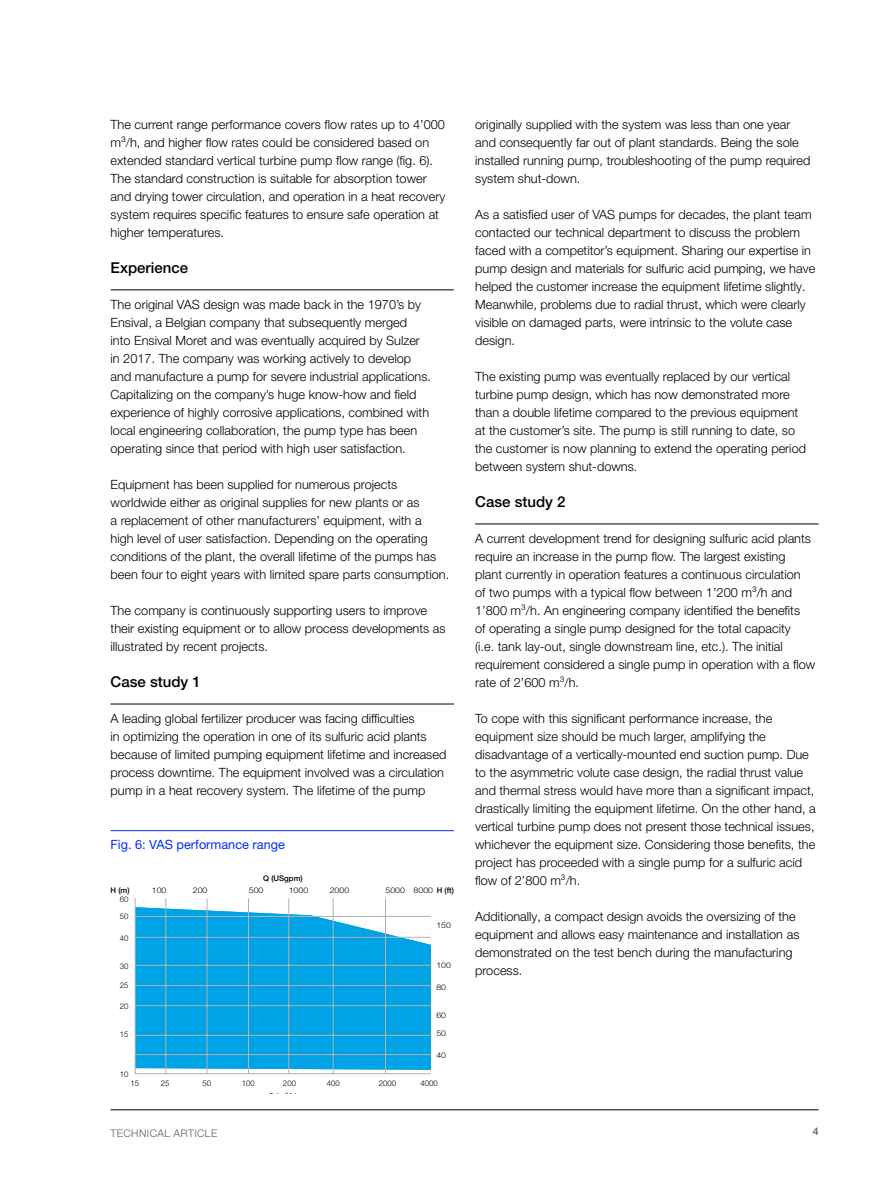
<style>
.page{position:relative;width:893px;height:1191px;background:#fff}
.page>*{position:absolute;margin:0;border:0;box-sizing:border-box;transform-origin:0 0}
.Subtitle_10_pt{font:500 15px "Helvetica Neue LT Pro";color:#000}
.Body_text_8_5pt{font:300 12.75px/18px "Helvetica Neue LT Pro";color:#000}
.Caption_8_5_pt{font:12.75px "Helvetica Neue LT Pro";color:#002eff}
.t1{font:300 10.5px "Helvetica Neue LT Pro";letter-spacing:.04em;color:#5c5c5b}
.t2{font:500 10.5px "Helvetica Neue LT Pro";color:#5c5c5b}
.t3{font:300 7.8px "Helvetica Neue LT Pro";color:#000}
.t4{font:300 7.8px "Helvetica Neue LT Pro";color:#000;scale:1.12 1}
.t5{font:500 7.8px "Helvetica Neue LT Pro";color:#000}
</style>
<div class="page">
<hr style="left:111px;top:1109px;width:708px;height:1px;background:#000">
<hr style="left:111px;top:289px;width:343px;height:1px;background:#000">
<hr style="left:111px;top:703px;width:343px;height:1px;background:#000">
<hr style="left:475px;top:523px;width:344px;height:1px;background:#000">
<svg style="left:135px;top:898px;width:296px;height:176px;background:#2eb0e5"></svg>
<hr style="left:111px;top:830px;width:343px;height:1px;background:#002eff">
<p class="Body_text_8_5pt" style="left:111px;top:115px;width:336px">The current range performance covers flow rates up to 4’000 m³/h, and higher flow rates could be considered based on extended standard vertical turbine pump flow range (fig. 6).<br>The standard construction is suitable for absorption tower and drying tower circulation, and operation in a heat recovery system requires specific features to ensure safe operation at higher temperatures.</p>
<p class="Subtitle_10_pt" style="left:111px;top:258px;width:79px">Experience</p>
<p class="Body_text_8_5pt" style="left:111px;top:295px;width:322px">The original VAS design was made back in the 1970’s by Ensival, a Belgian company that subsequently merged<br>into Ensival Moret and was eventually acquired by Sulzer in 2017. The company was working actively to develop and manufacture a pump for severe industrial applications.<br>Capitalizing on the company’s huge know-how and field experience of highly corrosive applications, combined with local engineering collaboration, the pump type has been operating since that period with high user satisfaction.</p>
<p class="Body_text_8_5pt" style="left:111px;top:475px;width:340px">Equipment has been supplied for numerous projects worldwide either as original supplies for new plants or as<br>a replacement of other manufacturers’ equipment, with a<br>high level of user satisfaction. Depending on the operating conditions of the plant, the overall lifetime of the pumps has been four to eight years with limited spare parts consumption.</p>
<p class="Body_text_8_5pt" style="left:111px;top:601px;width:337px">The company is continuously supporting users to improve their existing equipment or to allow process developments as illustrated by recent projects.</p>
<p class="Subtitle_10_pt" style="left:111px;top:672px;width:92px">Case study 1</p>
<p class="Body_text_8_5pt" style="left:111px;top:709px;width:337px">A leading global fertilizer producer was facing difficulties<br>in optimizing the operation in one of its sulfuric acid plants because of limited pumping equipment lifetime and increased process downtime. The equipment involved was a circulation pump in a heat recovery system. The lifetime of the pump</p>
<p class="Caption_8_5_pt" style="left:111px;top:836px;width:176px">Fig. 6: VAS performance range</p>
<p class="t5" style="left:111px;top:885px;width:20px">H (m)</p>
<p class="t3" style="left:120px;top:894px;width:10px">60</p>
<p class="t3" style="left:120px;top:911px;width:10px">50</p>
<p class="t3" style="left:120px;top:933px;width:10px">40</p>
<p class="t3" style="left:120px;top:961px;width:10px">30</p>
<p class="t3" style="left:120px;top:1001px;width:10px">20</p>
<p class="t3" style="left:120px;top:980px;width:10px">25</p>
<p class="t3" style="left:120px;top:1029px;width:10px">15</p>
<p class="t3" style="left:120px;top:1069px;width:10px">10</p>
<p class="t3" style="left:131px;top:1078px;width:10px">15</p>
<p class="t5" style="left:263px;top:873px;width:41px">Q (USgpm)</p>
<p class="t5" style="left:437px;top:885px;width:19px">H (ft)</p>
<p class="t4" style="left:152px;top:885px;width:15px">100</p>
<p class="t4" style="left:193px;top:885px;width:15px">200</p>
<p class="t4" style="left:249px;top:885px;width:15px">500</p>
<p class="t4" style="left:289px;top:885px;width:19px">1000</p>
<p class="t4" style="left:330px;top:885px;width:19px">2000</p>
<p class="t4" style="left:385px;top:885px;width:44px">5000 8000</p>
<p class="t4" style="left:436px;top:920px;width:15px">150</p>
<p class="t4" style="left:436px;top:960px;width:15px">100</p>
<p class="t4" style="left:436px;top:982px;width:10px">80</p>
<p class="t4" style="left:436px;top:1010px;width:10px">60</p>
<p class="t4" style="left:436px;top:1028px;width:10px">50</p>
<p class="t4" style="left:436px;top:1050px;width:10px">40</p>
<p class="t3" style="left:161px;top:1078px;width:10px">25</p>
<p class="t3" style="left:202px;top:1078px;width:10px">50</p>
<p class="t3" style="left:242px;top:1078px;width:15px">100</p>
<p class="t3" style="left:283px;top:1078px;width:15px">200</p>
<p class="t3" style="left:327px;top:1078px;width:15px">400</p>
<p class="t3" style="left:420px;top:1078px;width:19px">4000</p>
<p class="t3" style="left:379px;top:1078px;width:19px">2000</p>
<p class="t5" style="left:268px;top:1091px;width:31px">Q (m<sup>3</sup>/h)</p>
<p class="Body_text_8_5pt" style="left:475px;top:115px;width:337px">originally supplied with the system was less than one year and consequently far out of plant standards. Being the sole installed running pump, troubleshooting of the pump required system shut-down.</p>
<p class="Body_text_8_5pt" style="left:475px;top:205px;width:342px">As a satisfied user of VAS pumps for decades, the plant team contacted our technical department to discuss the problem faced with a competitor’s equipment. Sharing our expertise in pump design and materials for sulfuric acid pumping, we have helped the customer increase the equipment lifetime slightly.<br>Meanwhile, problems due to radial thrust, which were clearly visible on damaged parts, were intrinsic to the volute case design.</p>
<p class="Body_text_8_5pt" style="left:475px;top:367px;width:332px">The existing pump was eventually replaced by our vertical turbine pump design, which has now demonstrated more than a double lifetime compared to the previous equipment at the customer’s site. The pump is still running to date, so the customer is now planning to extend the operating period between system shut-downs.</p>
<p class="Subtitle_10_pt" style="left:475px;top:492px;width:92px">Case study 2</p>
<p class="Body_text_8_5pt" style="left:475px;top:529px;width:342px">A current development trend for designing sulfuric acid plants require an increase in the pump flow. The largest existing plant currently in operation features a continuous circulation<br>of two pumps with a typical flow between 1’200 m³/h and 1’800 m³/h. An engineering company identified the benefits<br>of operating a single pump designed for the total capacity<br>(i.e. tank lay-out, single downstream line, etc.). The initial requirement considered a single pump in operation with a flow rate of 2’600 m³/h.</p>
<p class="Body_text_8_5pt" style="left:475px;top:709px;width:342px">To cope with this significant performance increase, the equipment size should be much larger, amplifying the disadvantage of a vertically-mounted end suction pump. Due to the asymmetric volute case design, the radial thrust value and thermal stress would have more than a significant impact, drastically limiting the equipment lifetime. On the other hand, a vertical turbine pump does not present those technical issues, whichever the equipment size. Considering those benefits, the project has proceeded with a single pump for a sulfuric acid flow of 2’800 m³/h.</p>
<p class="Body_text_8_5pt" style="left:475px;top:907px;width:326px">Additionally, a compact design avoids the oversizing of the equipment and allows easy maintenance and installation as demonstrated on the test bench during the manufacturing process.</p>
<p class="t1" style="left:111px;top:1126px;width:108px">TECHNICAL ARTICLE</p>
<p class="t2" style="left:813px;top:1124px;width:7px">4</p>
</div>
